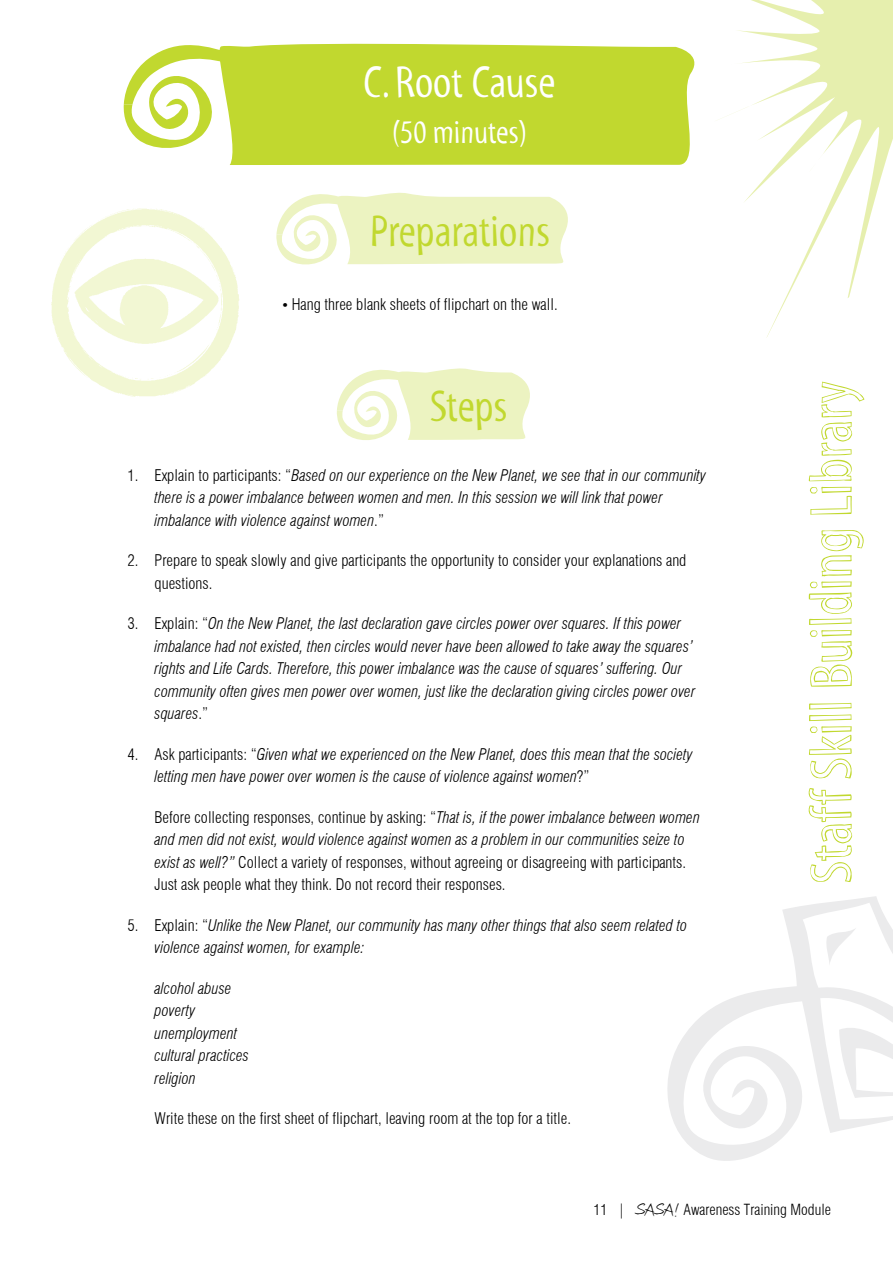
<style>
.page{position:relative;width:893px;height:1263px;background:#fff}
.page>*{position:absolute;margin:0;border:0;box-sizing:border-box;transform-origin:0 0}
.t1{font:60.15px "Myriad Std Sketch";color:#c1d82f}
.t2{font:45px "Myriad Tilt";color:#c1d82f}
.t3{font:45px "Myriad Tilt";color:#fff}
.t4{font:33px "Myriad Tilt";color:#fff}
.t5{font:italic 300 condensed 15.75px/22.5px "Swiss 721 BT";color:#000}
.t6{font:300 condensed 15.75px/22.5px "Swiss 721 BT";color:#000}
.t7{font:300 condensed 15px "Swiss 721 BT";color:#000}
.s1{font-style:normal}
.s2{font-style:italic}
.s3{font-family:"Attractmorewomen";font-weight:400;font-stretch:normal;font-size:21px}
</style>
<div class="page">
<svg style="left:718px;top:0;width:175px;height:338px"></svg>
<svg style="left:276px;top:192px;width:292px;height:73px"></svg>
<svg style="left:336px;top:368px;width:194px;height:72px"></svg>
<svg style="left:123px;top:45px;width:90px;height:103px"></svg>
<div style="left:213px;top:43px;width:482px;height:122px;background:#c1d82f"></div>
<svg style="left:667px;top:896px;width:226px;height:265px"></svg>
<svg style="left:825px;top:928px;width:31px;height:38px"></svg>
<svg style="left:839px;top:1019px;width:54px;height:79px"></svg>
<img style="left:51px;top:208px;width:189px;height:188px">
<h2 class="t3" style="left:364px;top:57px;width:193px">C. Root Cause</h2>
<h3 class="t4" style="left:392px;top:114px;width:137px">(50 minutes)</h3>
<h2 class="t2" style="left:370px;top:206px;width:181px">Preparations</h2>
<p class="t6" style="left:282px;top:293px;width:277px">• Hang three blank sheets of flipchart on the wall.</p>
<h2 class="t2" style="left:430px;top:382px;width:79px">Steps</h2>
<p class="t5" style="left:155px;top:464px;width:553px;text-indent:-27px"><span class="s1">1. Explain to participants: “</span>Based on our experience on the New Planet, we see that in our community there is a power imbalance between women and men. In this session we will link that power imbalance with violence against women<span class="s1">.”</span></p>
<p class="t6" style="left:155px;top:549px;width:533px;text-indent:-27px">2. Prepare to speak slowly and give participants the opportunity to consider your explanations and questions.</p>
<p class="t5" style="left:155px;top:612px;width:542px;text-indent:-27px"><span class="s1">3. Explain: “</span>On the New Planet, the last declaration gave circles power over squares. If this power imbalance had not existed, then circles would never have been allowed to take away the squares’ rights and Life Cards. Therefore, this power imbalance was the cause of squares’ suffering. Our community often gives men power over women, just like the declaration giving circles power over squares<span class="s1">.”</span></p>
<p class="t5" style="left:155px;top:743px;width:540px;text-indent:-27px"><span class="s1">4. Ask participants: “</span>Given what we experienced on the New Planet, does this mean that the society letting men have power over women is the cause of violence against women<span class="s1">?”</span></p>
<p class="t6" style="left:155px;top:806px;width:547px">Before collecting responses, continue by asking: “<span class="s2">That is, if the power imbalance between women and men did not exist, would violence against women as a problem in our communities seize to exist as well?”</span> Collect a variety of responses, without agreeing or disagreeing with participants.<br>Just ask people what they think. Do not record their responses.</p>
<p class="t5" style="left:155px;top:914px;width:534px;text-indent:-27px"><span class="s1">5. Explain: “</span>Unlike the New Planet, our community has many other things that also seem related to violence against women, for example:</p>
<p class="t5" style="left:155px;top:977px;width:96px">alcohol abuse poverty unemployment cultural practices religion</p>
<p class="t6" style="left:155px;top:1107px;width:418px">Write these on the first sheet of flipchart, leaving room at the top for a title.</p>
<h1 class="t1" style="left:797px;top:883px;width:506px;rotate:-90deg">Staff Skill Building Library</h1>
<p class="t7" style="left:593px;top:1201px;width:239px">11 | <span class="s3">sasa !</span> Awareness Training Module</p>
</div>
